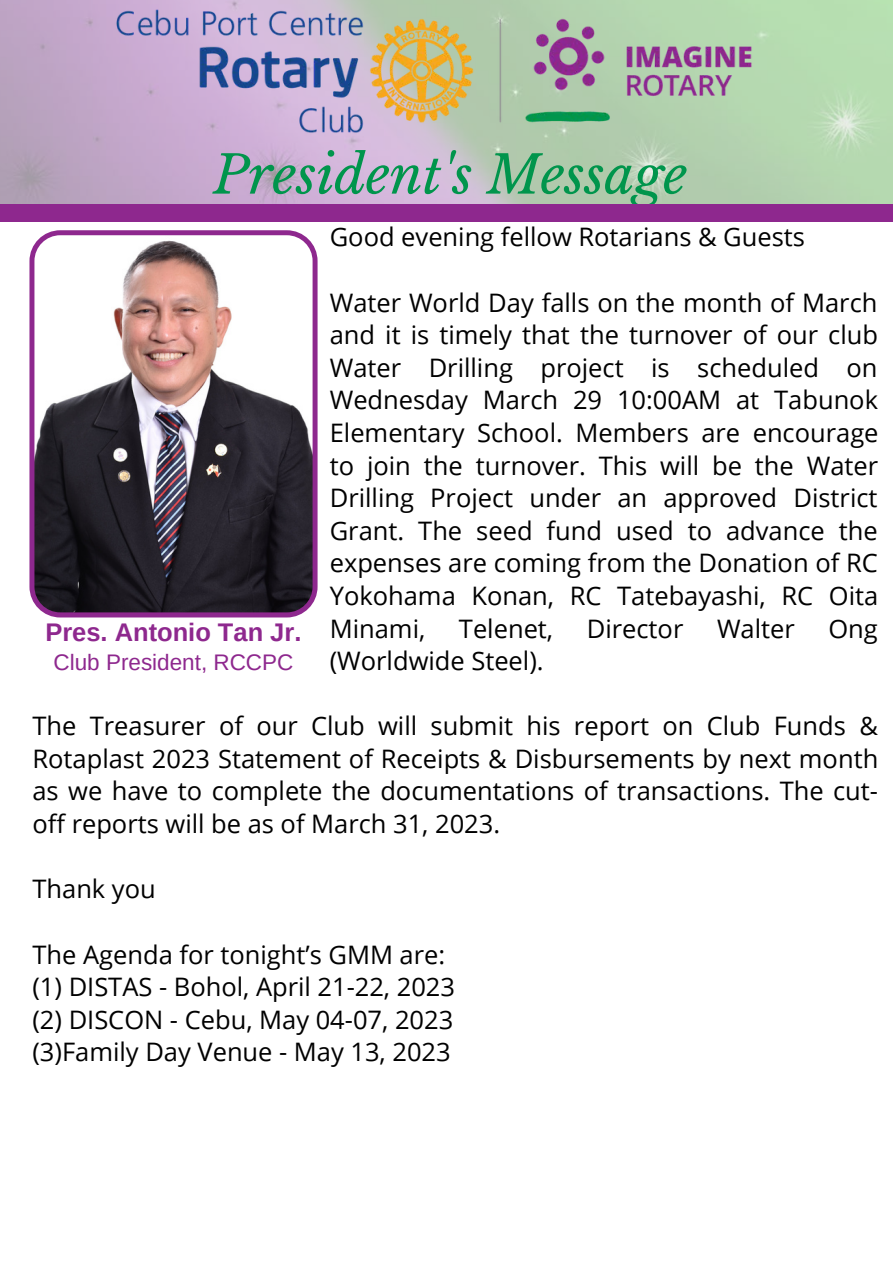
<style>
.page{position:relative;width:893px;height:1264px;background:#fff}
.page>*{position:absolute;margin:0;border:0;box-sizing:border-box;transform-origin:0 0}
.t1{font:italic 52.5px "Libre Baskerville";color:#00954c}
.t2{font:25.5px/32.5px "Open Sans";color:#000;text-align:justify}
.t3{font:700 25.5px "Arimo";color:#8e288e}
.t4{font:22.5px "Arimo";color:#8e288e}
</style>
<div class="page">
<svg style="left:29px;top:230px;width:288px;height:387px"></svg>
<img style="left:0;top:0;width:892px;height:205px">
<div style="left:0;top:205px;width:892px;height:16px;background:#8e288e"></div>
<img style="left:72px;top:0;width:820px;height:141px">
<h1 class="t1" style="left:213px;top:143px;width:475px">President's Message</h1>
<p class="t3" style="left:45px;top:618px;width:257px">Pres. Antonio Tan Jr.</p>
<p class="t4" style="left:54px;top:650px;width:241px">Club President, RCCPC</p>
<p class="t2" style="left:330px;top:220px;width:477px">Good evening fellow Rotarians &amp; Guests</p>
<p class="t2" style="left:330px;top:285px;width:550px">Water World Day falls on the month of March and it is timely that the turnover of our club Water Drilling project is scheduled on Wednesday March 29 10:00AM at Tabunok Elementary School. Members are encourage to join the turnover. This will be the Water Drilling Project under an approved District Grant. The seed fund used to advance the expenses are coming from the Donation of RC Yokohama Konan, RC Tatebayashi, RC Oita Minami,</p>
<p class="t2" style="left:459px;top:611px;width:96px">Telenet,</p>
<p class="t2" style="left:586px;top:611px;width:98px">Director</p>
<p class="t2" style="left:717px;top:611px;width:79px">Walter</p>
<p class="t2" style="left:828px;top:611px;width:51px">Ong</p>
<p class="t2" style="left:330px;top:644px;width:215px">(Worldwide Steel).</p>
<p class="t2" style="left:32px;top:709px;width:847px">The Treasurer of our Club will submit his report on Club Funds &amp; Rotaplast 2023 Statement of Receipts &amp; Disbursements by next month as we have to complete the documentations of transactions. The cut&shy;off reports will be as of March 31, 2023.</p>
<p class="t2" style="left:32px;top:872px;width:125px">Thank you</p>
<p class="t2" style="left:32px;top:937px;width:424px;text-align:left">The Agenda for tonight’s GMM are: (1) DISTAS - Bohol, April 21-22, 2023 (2) DISCON - Cebu, May 04-07, 2023 (3)Family Day Venue - May 13, 2023</p>
</div>
